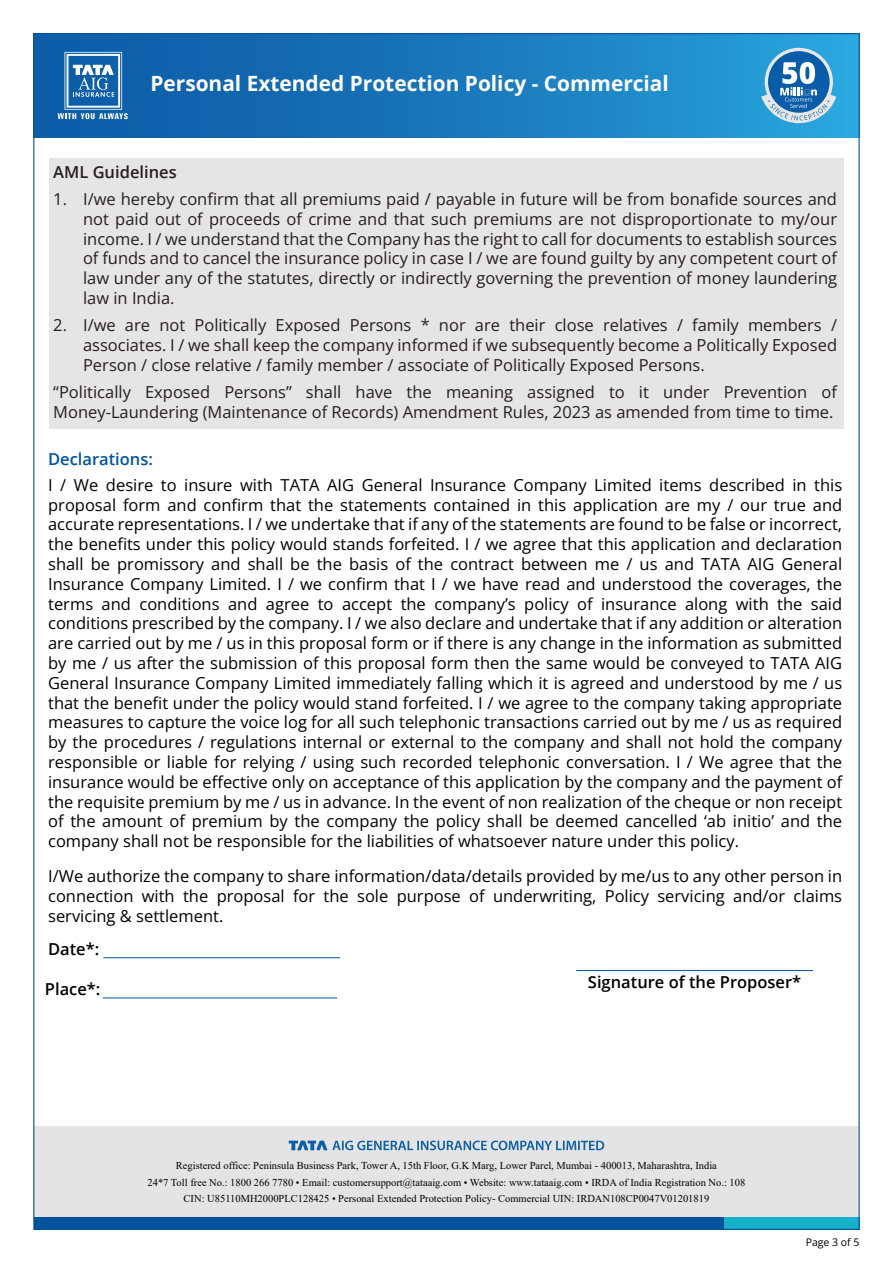
<style>
.page{position:relative;width:893px;height:1263px;background:#fff}
.page>*{position:absolute;margin:0;border:0;box-sizing:border-box;transform-origin:0 0}
.t1{font:700 21px "Open Sans";color:#fff}
.t2{font:16.5px/19.8px "Open Sans";color:#010101;text-align:justify}
.t3{font:16.5px/19.8px "Open Sans";color:#231f20;text-align:justify}
.t4{font:600 16.5px "Open Sans";color:#010101}
.t5{font:600 16.5px "Open Sans";color:#01539a}
.t6{font:600 16.5px "Open Sans";color:#231f20}
.t7{font:10.5px/16.5px "Times New Roman";color:#010101;text-align:center}
.t8{font:10.5px "Open Sans";color:#010101}
</style>
<div class="page">
<div style="left:34px;top:1127px;width:825px;height:90px;background:#e3e4e3"></div>
<svg style="left:289px;top:1140px;width:315px;height:10px"></svg>
<div style="left:34px;top:34px;width:825px;height:103px;background:linear-gradient(to right,#0a54a1,#29a2da)"></div>
<svg style="left:58px;top:52px;width:70px;height:67px;background:#4c88bf"></svg>
<div style="left:34px;top:1217px;width:697px;height:12px;background:#03529c"></div>
<div style="left:724px;top:1217px;width:135px;height:12px;background:#15afca"></div>
<svg style="left:765px;top:48px;width:68px;height:68px"></svg>
<div style="left:768px;top:51px;width:62px;height:62px;background:#085ca8;border-radius:50%"></div>
<svg style="left:761px;top:62px;width:75px;height:61px"></svg>
<hr style="left:103px;top:998px;width:234px;height:1px;background:#03529c">
<hr style="left:103px;top:957px;width:237px;height:1px;background:#03529c">
<hr style="left:576px;top:970px;width:237px;height:1px;background:#03529c">
<div style="left:49px;top:159px;width:794px;height:270px;background:#e4e5e4"></div>
<p class="t1" style="left:150px;top:69px;width:520px">Personal Extended Protection Policy - Commercial</p>
<p class="t6" style="left:53px;top:160px;width:125px">AML Guidelines</p>
<p class="t3" style="left:83px;top:189px;width:755px;text-indent:-30px">1. I/we hereby confirm that all premiums paid / payable in future will be from bonafide sources and not paid out of proceeds of crime and that such premiums are not disproportionate to my/our income. I / we understand that the Company has the right to call for documents to establish sources of funds and to cancel the insurance policy in case I / we are found guilty by any competent court of law under any of the statutes, directly or indirectly governing the prevention of money laundering law in India.</p>
<p class="t3" style="left:83px;top:315px;width:755px;text-indent:-30px">2. I/we are not Politically Exposed Persons * nor are their close relatives / family members / associates. I / we shall keep the company informed if we subsequently become a Politically Exposed Person / close relative / family member / associate of Politically Exposed Persons.</p>
<p class="t3" style="left:53px;top:382px;width:785px">“Politically Exposed Persons” shall have the meaning assigned to it under Prevention of<br>Money-Laundering (Maintenance of Records) Amendment Rules, 2023 as amended from time to time.</p>
<p class="t5" style="left:48px;top:447px;width:106px">Declarations:</p>
<p class="t2" style="left:48px;top:474px;width:796px">I / We desire to insure with TATA AIG General Insurance Company Limited items described in this proposal form and confirm that the statements contained in this application are my / our true and accurate representations. I / we undertake that if any of the statements are found to be false or incorrect, the benefits under this policy would stands forfeited. I / we agree that this application and declaration shall be promissory and shall be the basis of the contract between me / us and TATA AIG General Insurance Company Limited. I / we confirm that I / we have read and understood the coverages, the terms and conditions and agree to accept the company’s policy of insurance along with the said conditions prescribed by the company. I / we also declare and undertake that if any addition or alteration are carried out by me / us in this proposal form or if there is any change in the information as submitted by me / us after the submission of this proposal form then the same would be conveyed to TATA AIG General Insurance Company Limited immediately falling which it is agreed and understood by me / us that the benefit under the policy would stand forfeited. I / we agree to the company taking appropriate measures to capture the voice log for all such telephonic transactions carried out by me / us as required by the procedures / regulations internal or external to the company and shall not hold the company responsible or liable for relying / using such recorded telephonic conversation. I / We agree that the insurance would be effective only on acceptance of this application by the company and the payment of the requisite premium by me / us in advance. In the event of non realization of the cheque or non receipt of the amount of premium by the company the policy shall be deemed cancelled ‘ab initio’ and the company shall not be responsible for the liabilities of whatsoever nature under this policy.</p>
<p class="t2" style="left:48px;top:866px;width:796px">I/We authorize the company to share information/data/details provided by me/us to any other person in connection with the proposal for the sole purpose of underwriting, Policy servicing and/or claims servicing &amp; settlement.</p>
<p class="t4" style="left:48px;top:937px;width:53px">Date*:</p>
<p class="t4" style="left:45px;top:978px;width:57px">Place*:</p>
<p class="t4" style="left:588px;top:970px;width:215px">Signature of the Proposer*</p>
<p class="t7" style="left:148px;top:1157px;width:599px">Registered office: Peninsula Business Park, Tower A, 15th Floor, G.K Marg, Lower Parel, Mumbai - 400013, Maharashtra, India<br>24*7 Toll free No.: 1800 266 7780 • Email: customersupport@tataaig.com • Website: www.tataaig.com • IRDA of India Registration No.: 108<br>CIN: U85110MH2000PLC128425 • Personal Extended Protection Policy- Commercial UIN: IRDAN108CP0047V01201819</p>
<p class="t8" style="left:806px;top:1234px;width:55px">Page 3 of 5</p>
</div>
